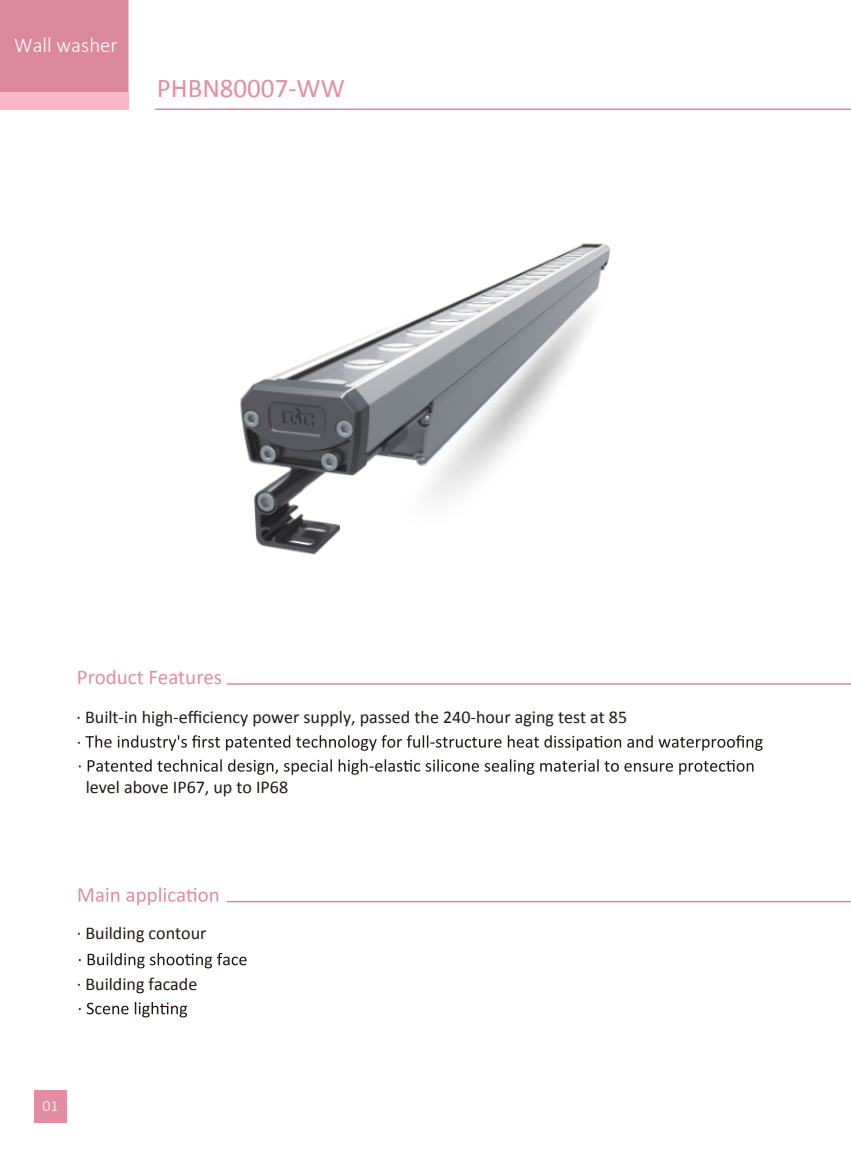
<style>
.page{position:relative;width:851px;height:1149px;background:#fff}
.page>*{position:absolute;margin:0;border:0;box-sizing:border-box;transform-origin:0 0}
.t1{font:27px "Calibri";color:#e48ca2}
.t2{font:21px "Calibri";color:#e48ca2}
.t3{font:300 21px "Calibri";color:#fff}
.t4{font:18px "Calibri";color:#231815}
.t5{font:300 15.75px "Calibri";color:#fff}
</style>
<div class="page">
<hr style="left:155px;top:108px;width:695px;height:2px;background:#db889c">
<div style="left:0;top:0;width:128px;height:92px;background:#db889c"></div>
<div style="left:0;top:92px;width:128px;height:17px;background:#ffb6c8"></div>
<hr style="left:227px;top:683px;width:623px;height:1px;background:#db889c">
<div style="left:34px;top:1090px;width:33px;height:32px;background:#e48ca2"></div>
<hr style="left:227px;top:900px;width:623px;height:2px;background:#db889c">
<svg style="left:79px;top:887px;width:139px;height:18px"></svg>
<svg style="left:85px;top:735px;width:677px;height:15px"></svg>
<svg style="left:79px;top:759px;width:674px;height:15px"></svg>
<svg style="left:79px;top:952px;width:167px;height:16px"></svg>
<svg style="left:79px;top:1002px;width:108px;height:15px"></svg>
<img style="left:240px;top:243px;width:371px;height:312px">
<p class="t3" style="left:14px;top:32px;width:105px">Wall washer</p>
<h1 class="t1" style="left:157px;top:71px;width:189px">PHBN80007-WW</h1>
<p class="t2" style="left:77px;top:663px;width:147px">Product Features</p>
<p class="t4" style="left:76px;top:705px;width:552px">· Built-in high-efficiency power supply, passed the 240-hour aging test at 85</p>
<p class="t4" style="left:77px;top:730px;width:6px">·</p>
<p class="t4" style="left:86px;top:775px;width:204px">level above IP67, up to IP68</p>
<p class="t4" style="left:77px;top:921px;width:131px">· Building contour</p>
<p class="t4" style="left:77px;top:972px;width:122px">· Building facade</p>
<p class="t5" style="left:43px;top:1095px;width:17px">01</p>
</div>
